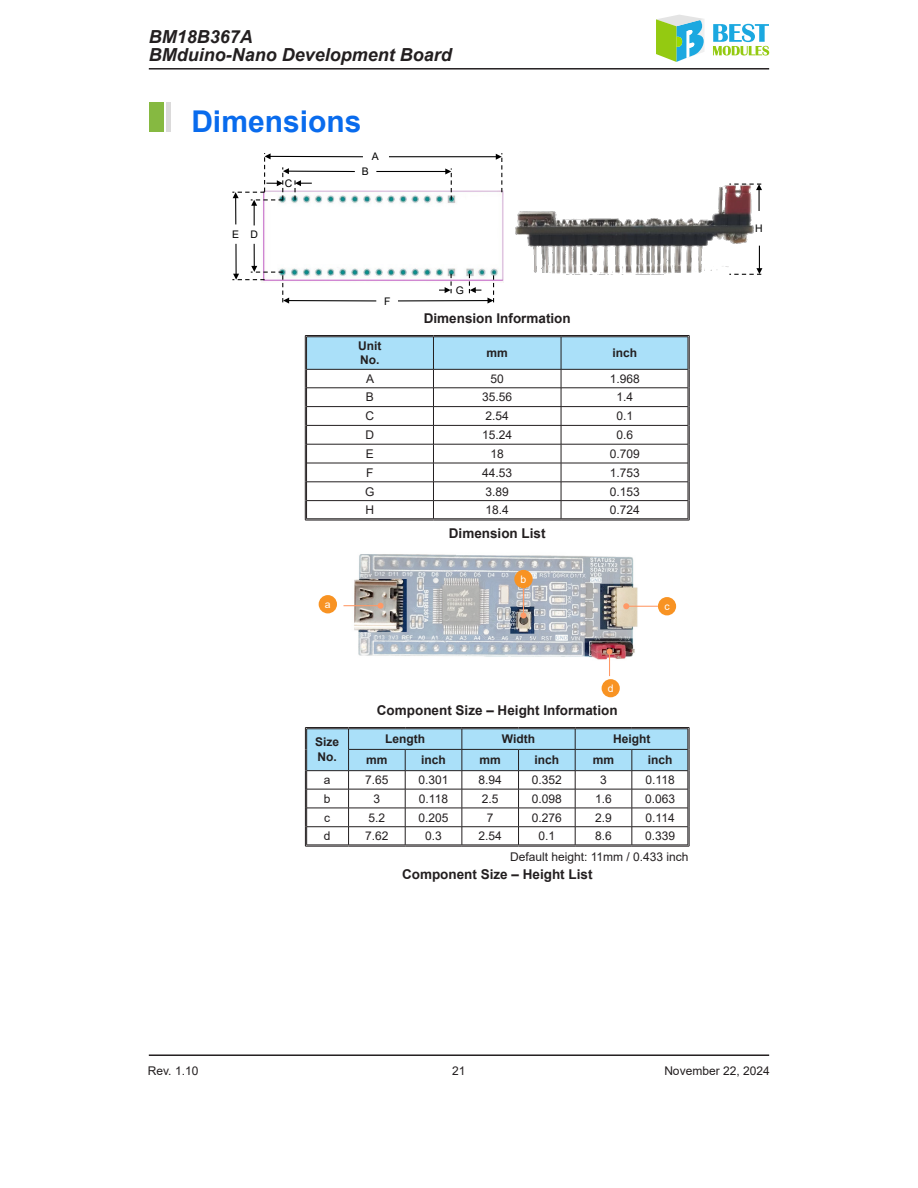
<style>
.page{position:relative;width:918px;height:1188px;background:#fff}
.page>*{position:absolute;margin:0;border:0;box-sizing:border-box;transform-origin:0 0}
._01_大标{font:700 30px "Arial";color:#096bed}
.t1{font:italic 700 18px/18.8px "Arial";color:#231f20}
._15_图_表名称_内缩{font:700 13.5px "Arial";color:#231f20}
._30_表内文{font:12px "Arial";color:#231f20}
._29_表头{font:700 12px "Arial";color:#231f20}
.t2{font:10.5px "Arial";color:#000}
.t3{font:10.5px "Arial";color:#fff}
</style>
<div class="page">
<hr style="left:149px;top:1054px;width:620px;height:2px;background:#231f20">
<hr style="left:149px;top:68px;width:620px;height:2px;background:#231f20">
<svg style="left:656px;top:15px;width:48px;height:47px"></svg>
<svg style="left:713px;top:24px;width:56px;height:32px"></svg>
<img style="left:263px;top:191px;width:240px;height:92px">
<hr style="left:287px;top:171px;width:68px;height:1px;background:#000">
<hr style="left:376px;top:171px;width:71px;height:1px;background:#000">
<svg style="left:445px;top:168px;width:7px;height:32px"></svg>
<hr style="left:288px;top:300px;width:88px;height:1px;background:#000">
<svg style="left:232px;top:244px;width:57px;height:60px"></svg>
<hr style="left:398px;top:300px;width:91px;height:1px;background:#000">
<svg style="left:487px;top:272px;width:7px;height:32px"></svg>
<svg style="left:469px;top:272px;width:12px;height:21px"></svg>
<svg style="left:439px;top:272px;width:13px;height:21px"></svg>
<hr style="left:269px;top:156px;width:94px;height:1px;background:#000">
<svg style="left:232px;top:153px;width:80px;height:72px"></svg>
<hr style="left:389px;top:156px;width:108px;height:1px;background:#000">
<svg style="left:496px;top:153px;width:6px;height:39px"></svg>
<svg style="left:756px;top:184px;width:6px;height:27px"></svg>
<svg style="left:729px;top:246px;width:33px;height:29px"></svg>
<img style="left:515px;top:184px;width:239px;height:90px">
<hr style="left:305px;top:520px;width:128px;height:1px;background:#231f20">
<hr style="left:433px;top:520px;width:128px;height:1px;background:#231f20">
<hr style="left:561px;top:520px;width:128px;height:1px;background:#231f20">
<svg style="left:305px;top:336px;width:385px;height:184px"></svg>
<hr style="left:305px;top:335px;width:128px;height:1px;background:#231f20">
<hr style="left:306px;top:337px;width:127px;height:1px;background:#231f20">
<hr style="left:433px;top:335px;width:128px;height:1px;background:#231f20">
<hr style="left:433px;top:337px;width:128px;height:1px;background:#231f20">
<hr style="left:561px;top:335px;width:128px;height:1px;background:#231f20">
<hr style="left:561px;top:337px;width:127px;height:1px;background:#231f20">
<hr style="left:307px;top:369px;width:126px;height:1px;background:#231f20">
<hr style="left:433px;top:369px;width:128px;height:1px;background:#231f20">
<hr style="left:561px;top:369px;width:127px;height:1px;background:#231f20">
<div style="left:319px;top:595px;width:18px;height:18px;background:#f89323;border-radius:50%"></div>
<hr style="left:343px;top:605px;width:38px;height:1px;background:#f96">
<div style="left:658px;top:597px;width:18px;height:18px;background:#f89323;border-radius:50%"></div>
<div style="left:602px;top:679px;width:18px;height:18px;background:#f89323;border-radius:50%"></div>
<hr style="left:626px;top:606px;width:32px;height:1px;background:#f96">
<svg style="left:350px;top:554px;width:298px;height:122px"></svg>
<hr style="left:305px;top:846px;width:44px;height:1px;background:#231f20">
<hr style="left:349px;top:846px;width:56px;height:1px;background:#231f20">
<hr style="left:405px;top:846px;width:57px;height:1px;background:#231f20">
<hr style="left:462px;top:846px;width:57px;height:1px;background:#231f20">
<hr style="left:519px;top:846px;width:56px;height:1px;background:#231f20">
<hr style="left:575px;top:846px;width:57px;height:1px;background:#231f20">
<hr style="left:632px;top:846px;width:57px;height:1px;background:#231f20">
<svg style="left:305px;top:728px;width:385px;height:118px"></svg>
<hr style="left:305px;top:727px;width:44px;height:1px;background:#231f20">
<hr style="left:307px;top:729px;width:42px;height:1px;background:#231f20">
<hr style="left:349px;top:727px;width:56px;height:1px;background:#231f20">
<hr style="left:349px;top:729px;width:56px;height:1px;background:#231f20">
<hr style="left:405px;top:727px;width:57px;height:1px;background:#231f20">
<hr style="left:405px;top:729px;width:57px;height:1px;background:#231f20">
<hr style="left:462px;top:727px;width:57px;height:1px;background:#231f20">
<hr style="left:462px;top:729px;width:57px;height:1px;background:#231f20">
<hr style="left:519px;top:727px;width:56px;height:1px;background:#231f20">
<hr style="left:519px;top:729px;width:56px;height:1px;background:#231f20">
<hr style="left:575px;top:727px;width:57px;height:1px;background:#231f20">
<hr style="left:575px;top:729px;width:57px;height:1px;background:#231f20">
<hr style="left:632px;top:727px;width:57px;height:1px;background:#231f20">
<hr style="left:632px;top:729px;width:56px;height:1px;background:#231f20">
<hr style="left:307px;top:770px;width:42px;height:1px;background:#231f20">
<hr style="left:349px;top:770px;width:56px;height:1px;background:#231f20">
<hr style="left:405px;top:770px;width:57px;height:1px;background:#231f20">
<hr style="left:462px;top:770px;width:57px;height:1px;background:#231f20">
<hr style="left:519px;top:770px;width:56px;height:1px;background:#231f20">
<hr style="left:575px;top:770px;width:57px;height:1px;background:#231f20">
<hr style="left:632px;top:770px;width:56px;height:1px;background:#231f20">
<div style="left:149px;top:102px;width:15px;height:30px;background:#86b941"></div>
<hr style="left:167px;top:102px;width:4px;height:30px;background:#dbdada">
<h2 class="t1" style="left:149px;top:28px;width:305px">BM18B367A<br>BMduino-Nano Development Board</h2>
<p class="_01_大标" style="left:191px;top:100px;width:172px">Dimensions</p>
<p class="t2" style="left:372px;top:149px;width:8px">A</p>
<p class="t2" style="left:232px;top:227px;width:27px">E D</p>
<p class="t2" style="left:285px;top:176px;width:9px">C</p>
<p class="t2" style="left:362px;top:164px;width:8px">B</p>
<p class="t3" style="left:325px;top:597px;width:7px">a</p>
<p class="t2" style="left:384px;top:294px;width:8px">F</p>
<p class="_29_表头" style="left:358px;top:337px;width:25px">Unit</p>
<p class="_29_表头" style="left:360px;top:352px;width:21px">No.</p>
<p class="t2" style="left:456px;top:283px;width:10px">G</p>
<p class="_15_图_表名称_内缩" style="left:424px;top:309px;width:149px">Dimension Information</p>
<p class="_29_表头" style="left:487px;top:344px;width:23px">mm</p>
<p class="_29_表头" style="left:612px;top:344px;width:26px">inch</p>
<p class="_30_表内文" style="left:366px;top:370px;width:10px">A</p>
<p class="_30_表内文" style="left:491px;top:370px;width:15px">50</p>
<p class="_30_表内文" style="left:610px;top:370px;width:32px">1.968</p>
<p class="_30_表内文" style="left:366px;top:389px;width:10px">B</p>
<p class="_30_表内文" style="left:482px;top:389px;width:32px">35.56</p>
<p class="_30_表内文" style="left:616px;top:389px;width:18px">1.4</p>
<p class="_30_表内文" style="left:365px;top:408px;width:10px">C</p>
<p class="_30_表内文" style="left:486px;top:408px;width:25px">2.54</p>
<p class="_30_表内文" style="left:616px;top:408px;width:18px">0.1</p>
<p class="_30_表内文" style="left:365px;top:427px;width:10px">D</p>
<p class="_30_表内文" style="left:482px;top:427px;width:32px">15.24</p>
<p class="_30_表内文" style="left:616px;top:427px;width:18px">0.6</p>
<p class="_30_表内文" style="left:366px;top:445px;width:10px">E</p>
<p class="_30_表内文" style="left:491px;top:445px;width:15px">18</p>
<p class="_30_表内文" style="left:610px;top:445px;width:32px">0.709</p>
<p class="_30_表内文" style="left:366px;top:464px;width:9px">F</p>
<p class="_30_表内文" style="left:482px;top:464px;width:32px">44.53</p>
<p class="_30_表内文" style="left:610px;top:464px;width:32px">1.753</p>
<p class="_30_表内文" style="left:365px;top:483px;width:11px">G</p>
<p class="_30_表内文" style="left:486px;top:483px;width:25px">3.89</p>
<p class="_30_表内文" style="left:610px;top:483px;width:32px">0.153</p>
<p class="_30_表内文" style="left:365px;top:502px;width:10px">H</p>
<p class="_30_表内文" style="left:486px;top:502px;width:25px">18.4</p>
<p class="_30_表内文" style="left:610px;top:502px;width:32px">0.724</p>
<p class="_15_图_表名称_内缩" style="left:449px;top:524px;width:98px">Dimension List</p>
<p class="t3" style="left:521px;top:572px;width:7px">b</p>
<p class="t3" style="left:664px;top:599px;width:7px">c</p>
<p class="_29_表头" style="left:315px;top:734px;width:26px">Size</p>
<p class="_29_表头" style="left:318px;top:748px;width:21px">No.</p>
<p class="t3" style="left:608px;top:681px;width:7px">d</p>
<p class="_15_图_表名称_内缩" style="left:377px;top:701px;width:242px">Component Size – Height Information</p>
<p class="_29_表头" style="left:385px;top:730px;width:41px">Length</p>
<p class="_29_表头" style="left:502px;top:730px;width:35px">Width</p>
<p class="_29_表头" style="left:613px;top:730px;width:39px">Height</p>
<p class="_29_表头" style="left:366px;top:752px;width:23px">mm</p>
<p class="_29_表头" style="left:421px;top:752px;width:26px">inch</p>
<p class="_29_表头" style="left:480px;top:752px;width:23px">mm</p>
<p class="_29_表头" style="left:535px;top:752px;width:26px">inch</p>
<p class="_29_表头" style="left:593px;top:752px;width:23px">mm</p>
<p class="_29_表头" style="left:648px;top:752px;width:26px">inch</p>
<p class="_30_表内文" style="left:324px;top:772px;width:8px">a</p>
<p class="_30_表内文" style="left:365px;top:772px;width:25px">7.65</p>
<p class="_30_表内文" style="left:419px;top:772px;width:32px">0.301</p>
<p class="_30_表内文" style="left:479px;top:772px;width:25px">8.94</p>
<p class="_30_表内文" style="left:532px;top:772px;width:32px">0.352</p>
<p class="_30_表内文" style="left:600px;top:772px;width:8px">3</p>
<p class="_30_表内文" style="left:646px;top:772px;width:31px">0.118</p>
<p class="_30_表内文" style="left:324px;top:790px;width:8px">b</p>
<p class="_30_表内文" style="left:374px;top:790px;width:8px">3</p>
<p class="_30_表内文" style="left:419px;top:790px;width:31px">0.118</p>
<p class="_30_表内文" style="left:482px;top:790px;width:18px">2.5</p>
<p class="_30_表内文" style="left:532px;top:790px;width:32px">0.098</p>
<p class="_30_表内文" style="left:595px;top:790px;width:18px">1.6</p>
<p class="_30_表内文" style="left:645px;top:790px;width:32px">0.063</p>
<p class="_30_表内文" style="left:324px;top:809px;width:7px">c</p>
<p class="_30_表内文" style="left:369px;top:809px;width:18px">5.2</p>
<p class="_30_表内文" style="left:419px;top:809px;width:32px">0.205</p>
<p class="_30_表内文" style="left:487px;top:809px;width:8px">7</p>
<p class="_30_表内文" style="left:532px;top:809px;width:32px">0.276</p>
<p class="_30_表内文" style="left:595px;top:809px;width:18px">2.9</p>
<p class="_30_表内文" style="left:646px;top:809px;width:31px">0.114</p>
<p class="_30_表内文" style="left:324px;top:828px;width:8px">d</p>
<p class="_30_表内文" style="left:365px;top:828px;width:25px">7.62</p>
<p class="_30_表内文" style="left:425px;top:828px;width:18px">0.3</p>
<p class="_30_表内文" style="left:479px;top:828px;width:25px">2.54</p>
<p class="_30_表内文" style="left:539px;top:828px;width:18px">0.1</p>
<p class="_30_表内文" style="left:595px;top:828px;width:18px">8.6</p>
<p class="_30_表内文" style="left:645px;top:828px;width:32px">0.339</p>
<p class="_30_表内文" style="left:510px;top:848px;width:180px">Default height: 11mm / 0.433 inch</p>
<p class="_15_图_表名称_内缩" style="left:402px;top:864px;width:192px">Component Size – Height List</p>
<p class="t2" style="left:755px;top:221px;width:9px">H</p>
<p class="_30_表内文" style="left:148px;top:1063px;width:52px">Rev. 1.10</p>
<p class="_30_表内文" style="left:452px;top:1063px;width:15px">21</p>
<p class="_30_表内文" style="left:664px;top:1063px;width:107px">November 22, 2024</p>
</div>
